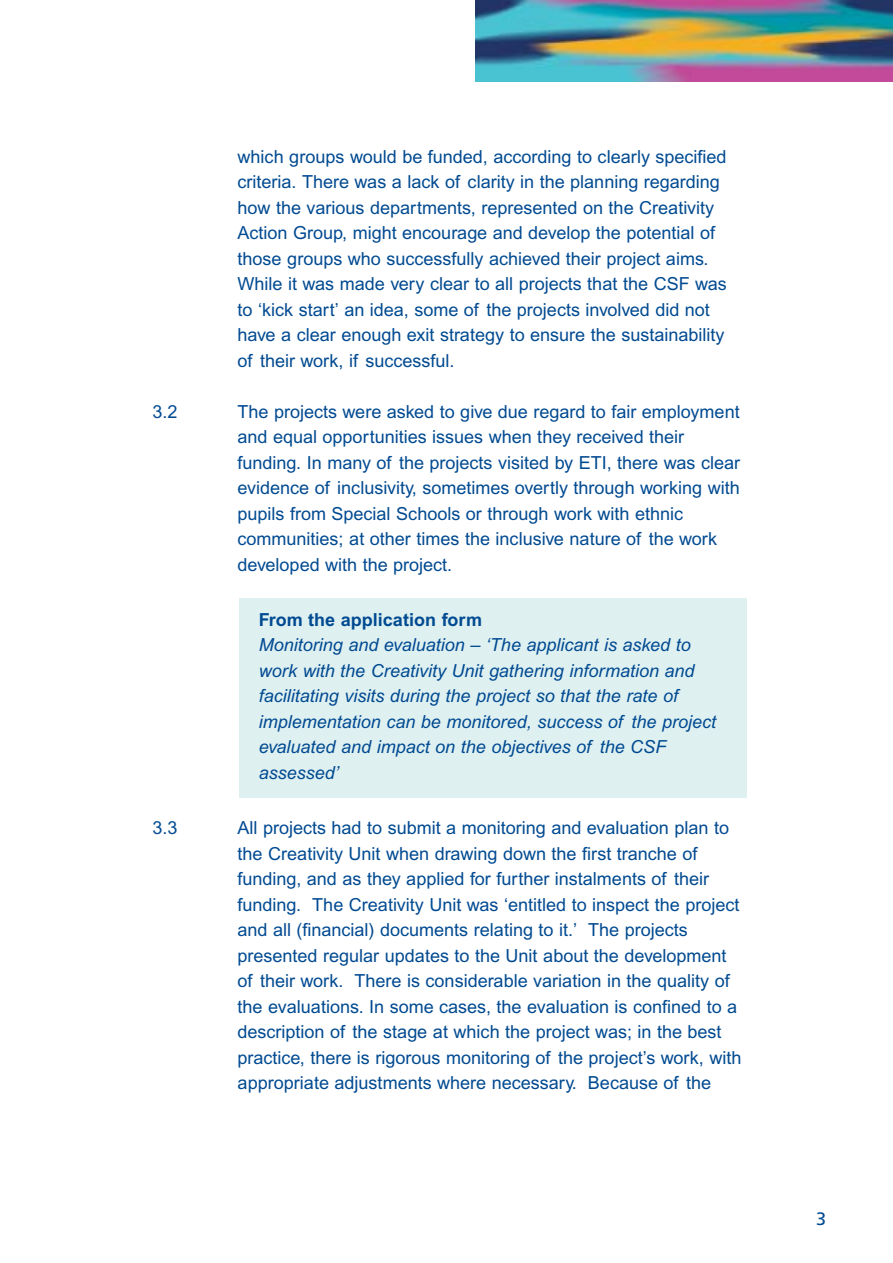
<style>
.page{position:relative;width:893px;height:1263px;background:#fff}
.page>*{position:absolute;margin:0;border:0;box-sizing:border-box;transform-origin:0 0}
.t1{font:18px/25.5px "Arial";color:#004a91}
.t2{font:italic 18px/25.5px "Arial";color:#004a91}
.t3{font:700 18px "Arial";color:#004a91}
.t4{font:18px "Frutiger";color:#004a91}
</style>
<div class="page">
<div style="left:239px;top:598px;width:507px;height:199px;background:#dff0f1"></div>
<img style="left:476px;top:0;width:416px;height:82px">
<p class="t1" style="left:237px;top:145px;width:491px">which groups would be funded, according to clearly specified criteria. There was a lack of clarity in the planning regarding how the various departments, represented on the Creativity Action Group, might encourage and develop the potential of those groups who successfully achieved their project aims.<br>While it was made very clear to all projects that the CSF was to ‘kick start’ an idea, some of the projects involved did not have a clear enough exit strategy to ensure the sustainability of their work, if successful.</p>
<p class="t1" style="left:152px;top:400px;width:27px">3.2</p>
<p class="t1" style="left:237px;top:400px;width:504px">The projects were asked to give due regard to fair employment and equal opportunities issues when they received their funding. In many of the projects visited by ETI, there was clear evidence of inclusivity, sometimes overtly through working with pupils from Special Schools or through work with ethnic communities; at other times the inclusive nature of the work developed with the project.</p>
<p class="t3" style="left:259px;top:613px;width:225px">From the application form</p>
<p class="t2" style="left:259px;top:634px;width:459px">Monitoring and evaluation – ‘The applicant is asked to work with the Creativity Unit gathering information and facilitating visits during the project so that the rate of implementation can be monitored, success of the project evaluated and impact on the objectives of the CSF assessed’</p>
<p class="t1" style="left:152px;top:817px;width:27px">3.3</p>
<p class="t1" style="left:237px;top:817px;width:505px">All projects had to submit a monitoring and evaluation plan to the Creativity Unit when drawing down the first tranche of funding, and as they applied for further instalments of their funding. The Creativity Unit was ‘entitled to inspect the project and all (financial) documents relating to it.’ The projects presented regular updates to the Unit about the development of their work. There is considerable variation in the quality of the evaluations. In some cases, the evaluation is confined to a description of the stage at which the project was; in the best practice, there is rigorous monitoring of the project’s work, with appropriate adjustments where necessary. Because of the</p>
<p class="t4" style="left:816px;top:1212px;width:12px">3</p>
</div>
